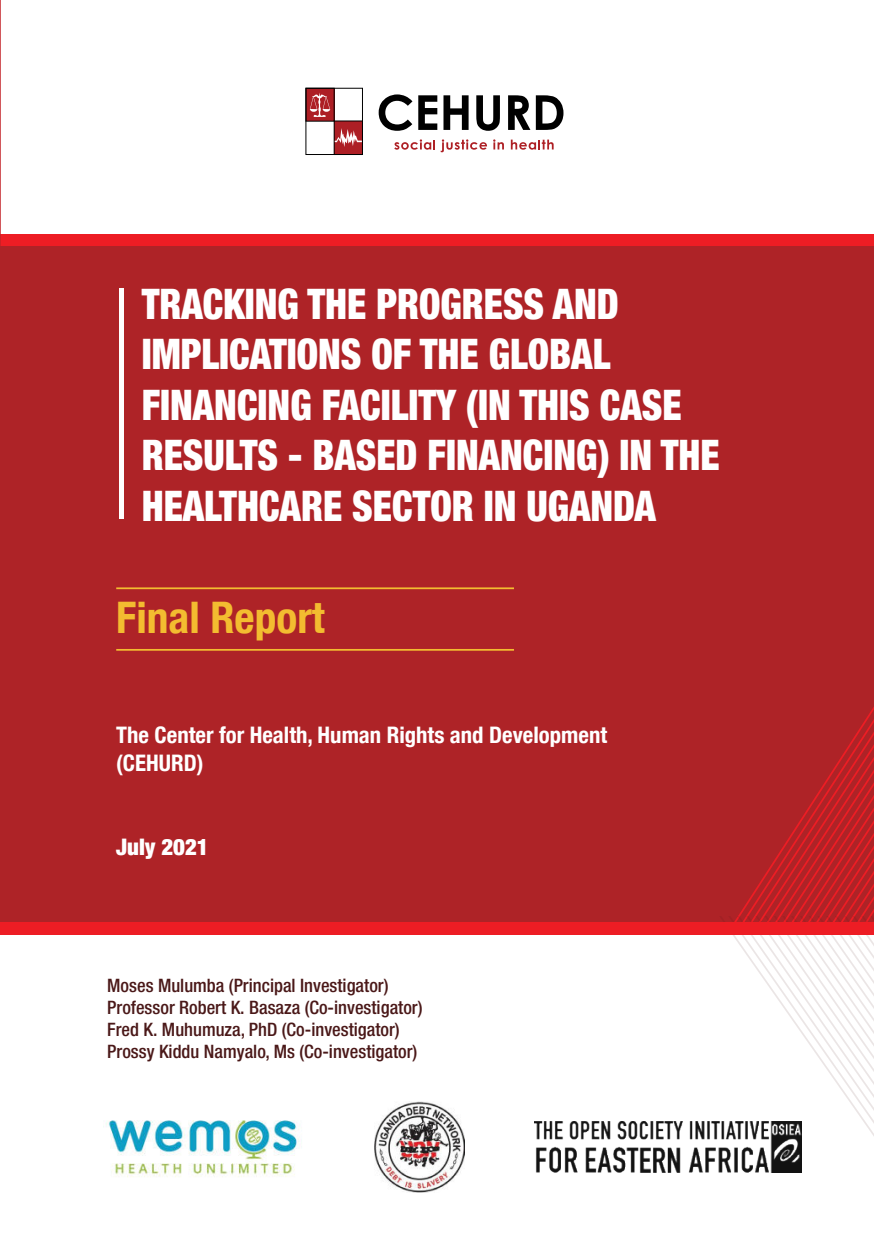
<style>
.page{position:relative;width:874px;height:1241px;background:#fff}
.page>*{position:absolute;margin:0;border:0;box-sizing:border-box;transform-origin:0 0}
.t1{font:700 condensed 43.4px "Helvetica Neue LT Com";color:#f3bc30}
.t2{font:900 condensed 42px/50.4px "Helvetica Neue LT Com";color:#fff;scale:.91 1}
.t3{font:700 condensed 22.75px/27.3px "Helvetica Neue LT Com";color:#fff}
.t4{font:900 condensed 22.75px "Helvetica Neue LT Com";color:#fff}
.t5{font:500 condensed 18.55px/22.2px "Helvetica Neue LT Com";color:#4a1818}
</style>
<div class="page">
<div style="left:0;top:245px;width:873px;height:971px;background:#ae2327"></div>
<div style="left:0;top:927px;width:873px;height:313px;background:#fff"></div>
<hr style="left:116px;top:587px;width:397px;height:2px;background:#f3bc30">
<hr style="left:116px;top:649px;width:397px;height:1px;background:#f3bc30">
<div style="left:0;top:234px;width:873px;height:11px;background:#ed1d24"></div>
<svg style="left:378px;top:94px;width:34px;height:37px"></svg>
<svg style="left:418px;top:95px;width:19px;height:35px"></svg>
<svg style="left:443px;top:95px;width:25px;height:35px"></svg>
<svg style="left:476px;top:95px;width:23px;height:36px"></svg>
<svg style="left:508px;top:95px;width:55px;height:35px"></svg>
<svg style="left:394px;top:139px;width:93px;height:13px"></svg>
<svg style="left:493px;top:139px;width:10px;height:10px"></svg>
<svg style="left:510px;top:140px;width:43px;height:10px"></svg>
<div style="left:306px;top:88px;width:28px;height:33px;background:#ad1f25"></div>
<div style="left:334px;top:121px;width:28px;height:33px;background:#ad1f25"></div>
<div style="left:334px;top:121px;width:28px;height:34px;border:1px solid #000"></div>
<div style="left:305px;top:88px;width:57px;height:67px;border:1px solid #000"></div>
<svg style="left:310px;top:93px;width:20px;height:24px"></svg>
<svg style="left:334px;top:128px;width:28px;height:19px"></svg>
<hr style="left:119px;top:288px;width:4px;height:230px;background:#fff">
<svg style="left:706px;top:708px;width:167px;height:429px"></svg>
<div style="left:0;top:921px;width:873px;height:13px;background:#ed1d24"></div>
<img style="left:374px;top:1101px;width:90px;height:90px">
<img style="left:103px;top:1120px;width:199px;height:57px">
<img style="left:534px;top:1120px;width:267px;height:52px">
<h2 class="t2" style="left:142px;top:282px;width:636px">TRACKING THE PROGRESS AND<br>IMPLICATIONS OF THE GLOBAL<br>FINANCING FACILITY (IN THIS CASE<br>RESULTS - BASED FINANCING) IN THE<br>HEALTHCARE SECTOR IN UGANDA</h2>
<h1 class="t1" style="left:116px;top:601px;width:210px">Final Report</h1>
<p class="t3" style="left:116px;top:723px;width:492px">The Center for Health, Human Rights and Development (CEHURD)</p>
<p class="t4" style="left:116px;top:838px;width:94px">July 2021</p>
<p class="t5" style="left:107px;top:975px;width:316px">Moses Mulumba (Principal Investigator)<br>Professor Robert K. Basaza (Co-investigator)<br>Fred K. Muhumuza, PhD (Co-investigator)<br>Prossy Kiddu Namyalo, Ms (Co-investigator)</p>
</div>
